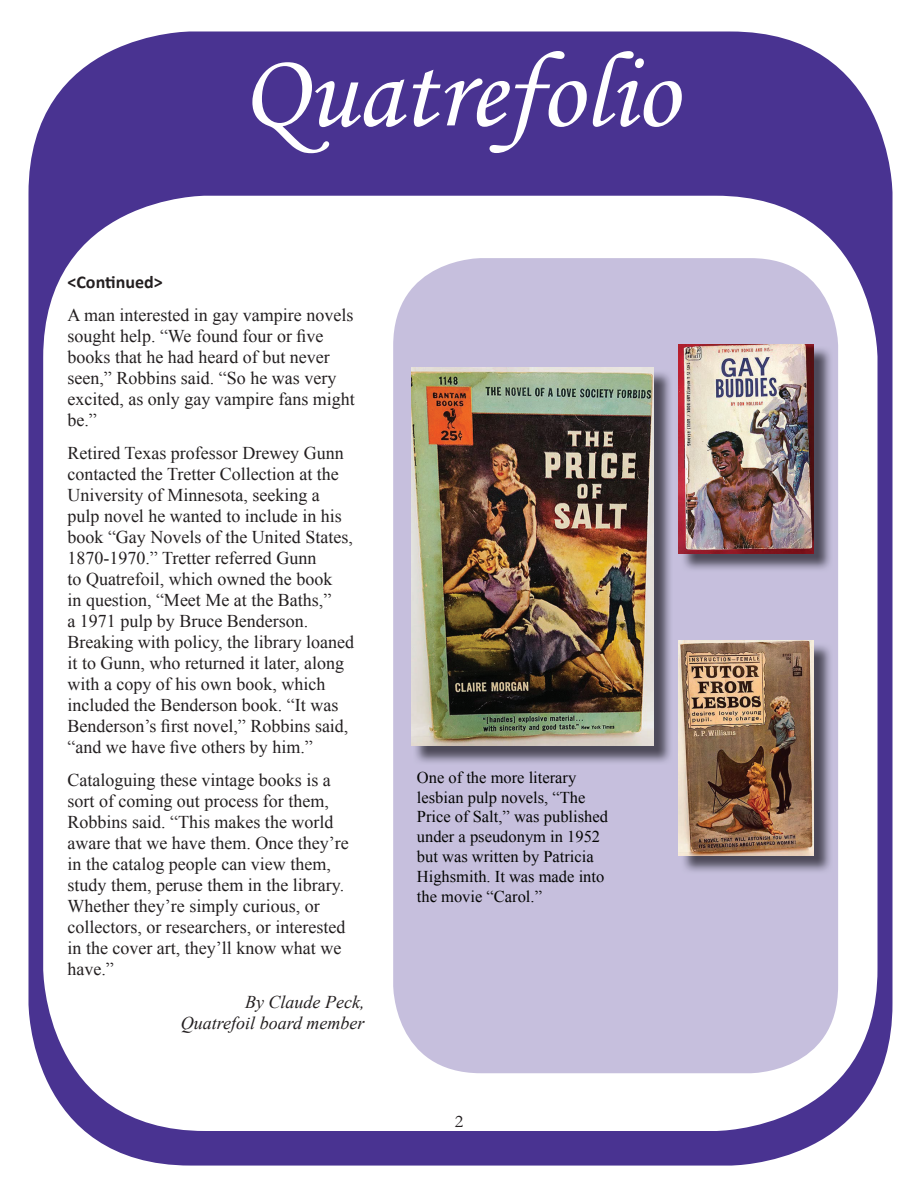
<style>
.page{position:relative;width:918px;height:1188px;background:#fff}
.page>*{position:absolute;margin:0;border:0;box-sizing:border-box;transform-origin:0 0}
.t1{font:108px "Monotype Corsiva";color:#fff}
.t2{font:18px/21px "Times New Roman";color:#231f20}
.t3{font:italic 18px/21px "Times New Roman";color:#231f20;text-align:right}
.t4{font:700 18px "Calibri";color:#231f20}
.t5{font:18px "Garamond";color:#231f20}
.t6{font:16.5px/19.8px "Times New Roman";color:#040503}
</style>
<div class="page">
<div style="left:28px;top:31px;width:864px;height:1135px;background:#493391;border-radius:162px"></div>
<div style="left:43px;top:196px;width:835px;height:935px;background:#fff;border-radius:162px"></div>
<div style="left:393px;top:258px;width:445px;height:815px;background:#c6bfdd;border-radius:88px"></div>
<img style="left:415px;top:372px;width:256px;height:391px">
<img style="left:411px;top:368px;width:243px;height:378px">
<img style="left:681px;top:348px;width:150px;height:222px">
<img style="left:679px;top:344px;width:135px;height:209px">
<img style="left:681px;top:645px;width:150px;height:227px">
<img style="left:679px;top:641px;width:135px;height:214px">
<h1 class="t1" style="left:241px;top:27px;width:438px">Quatrefolio</h1>
<p class="t4" style="left:68px;top:270px;width:97px">&lt;Continued&gt;</p>
<p class="t2" style="left:68px;top:304px;width:289px">A man interested in gay vampire novels sought help. “We found four or five books that he had heard of but never seen,” Robbins said. “So he was very excited, as only gay vampire fans might be.”</p>
<p class="t2" style="left:68px;top:442px;width:288px">Retired Texas professor Drewey Gunn contacted the Tretter Collection at the University of Minnesota, seeking a pulp novel he wanted to include in his book “Gay Novels of the United States, 1870-1970.” Tretter referred Gunn<br>to Quatrefoil, which owned the book<br>in question, “Meet Me at the Baths,”<br>a 1971 pulp by Bruce Benderson.<br>Breaking with policy, the library loaned it to Gunn, who returned it later, along with a copy of his own book, which included the Benderson book. “It was Benderson’s first novel,” Robbins said, “and we have five others by him.”</p>
<p class="t2" style="left:68px;top:769px;width:283px">Cataloguing these vintage books is a sort of coming out process for them, Robbins said. “This makes the world aware that we have them. Once they’re in the catalog people can view them, study them, peruse them in the library.<br>Whether they’re simply curious, or collectors, or researchers, or interested in the cover art, they’ll know what we have.”</p>
<p class="t3" style="left:181px;top:991px;width:185px">By Claude Peck,<br>Quatrefoil board member</p>
<p class="t6" style="left:417px;top:767px;width:193px">One of the more literary lesbian pulp novels, “The<br>Price of Salt,” was published under a pseudonym in 1952 but was written by Patricia<br>Highsmith. It was made into the movie “Carol.”</p>
<p class="t5" style="left:455px;top:1109px;width:10px">2</p>
</div>
